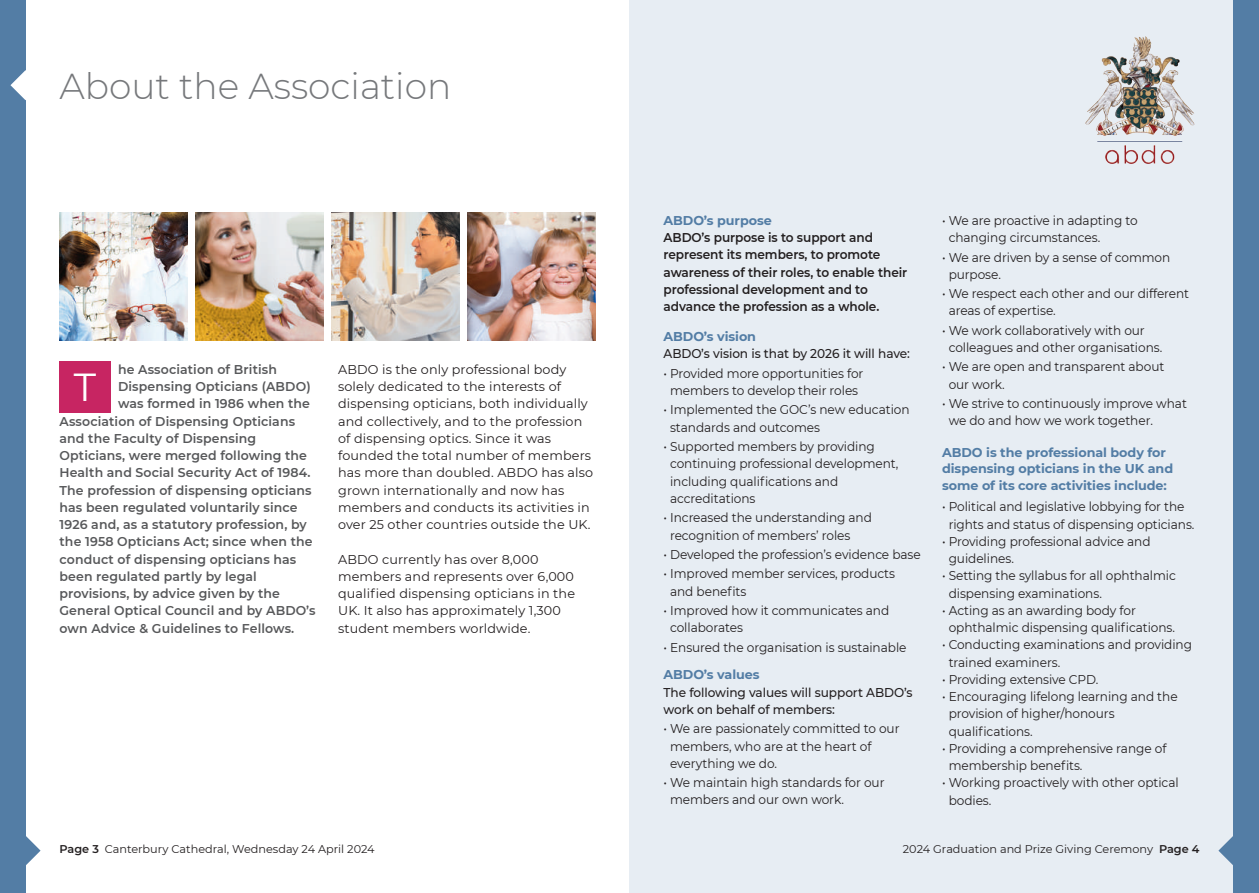
<style>
.page{position:relative;width:1259px;height:893px;background:#fff}
.page>*{position:absolute;margin:0;border:0;box-sizing:border-box;transform-origin:0 0}
.t1{font:39px "Montserrat";color:#fff}
.t2{font:300 36px "Montserrat";color:#76787b}
.t3{font:12.75px/17.2px "Montserrat";letter-spacing:-.005em;color:#231f20;scale:.95 1}
.t4{font:600 12.75px "Montserrat";letter-spacing:.01em;color:#57585a}
.t5{font:12.75px/17.2px "Montserrat";letter-spacing:-.005em;color:#231f20}
.t6{font:600 12.75px/17.2px "Montserrat";letter-spacing:-.005em;color:#231f20;scale:.95 1}
.t7{font:700 12.75px/16.5px "Montserrat";letter-spacing:-.005em;color:#537da5}
.t8{font:500 12.75px/17.2px "Montserrat";letter-spacing:-.005em;color:#231f20;scale:.95 1}
.t9{font:11.25px "Montserrat";color:#231f20}
.s1{font-weight:600}
</style>
<div class="page">
<div style="left:629px;top:0;width:630px;height:893px;background:#e7edf3"></div>
<div style="left:1233px;top:0;width:26px;height:893px;background:#537da5"></div>
<svg style="left:1218px;top:836px;width:15px;height:29px"></svg>
<img style="left:1085px;top:36px;width:94px;height:89px">
<div style="left:0;top:0;width:26px;height:893px;background:#537da5"></div>
<svg style="left:26px;top:836px;width:15px;height:29px"></svg>
<div style="left:60px;top:361px;width:51px;height:51px;background:#c72562"></div>
<svg style="left:10px;top:70px;width:16px;height:30px"></svg>
<img style="left:468px;top:213px;width:127px;height:127px">
<img style="left:60px;top:213px;width:127px;height:127px">
<img style="left:332px;top:213px;width:127px;height:127px">
<img style="left:196px;top:213px;width:127px;height:127px">
<h2 class="t2" style="left:60px;top:64px;width:393px">About the Association</h2>
<p class="t4" style="left:118px;top:361px;width:160px">he Association of British</p>
<p class="t4" style="left:118px;top:379px;width:194px">Dispensing Opticians (ABDO)</p>
<p class="t4" style="left:118px;top:396px;width:193px">was formed in 1986 when the</p>
<p class="t4" style="left:60px;top:413px;width:237px">Association of Dispensing Opticians</p>
<p class="t4" style="left:60px;top:430px;width:198px">and the Faculty of Dispensing</p>
<p class="t4" style="left:60px;top:448px;width:249px">Opticians, were merged following the</p>
<p class="t4" style="left:60px;top:465px;width:252px">Health and Social Security Act of 1984.</p>
<p class="t4" style="left:60px;top:482px;width:253px">The profession of dispensing opticians</p>
<p class="t4" style="left:60px;top:499px;width:240px">has been regulated voluntarily since</p>
<p class="t4" style="left:60px;top:517px;width:249px">1926 and, as a statutory profession, by</p>
<p class="t4" style="left:60px;top:534px;width:255px">the 1958 Opticians Act; since when the</p>
<p class="t4" style="left:60px;top:551px;width:238px">conduct of dispensing opticians has</p>
<p class="t4" style="left:60px;top:568px;width:199px">been regulated partly by legal</p>
<p class="t4" style="left:60px;top:586px;width:222px">provisions, by advice given by the</p>
<p class="t4" style="left:60px;top:603px;width:258px">General Optical Council and by ABDO’s</p>
<p class="t4" style="left:60px;top:620px;width:236px">own Advice &amp; Guidelines to Fellows.</p>
<h1 class="t1" style="left:74px;top:364px;width:24px">T</h1>
<p class="t5" style="left:338px;top:361px;width:256px">ABDO is the only professional body solely dedicated to the interests of dispensing opticians, both individually and collectively, and to the profession of dispensing optics. Since it was founded the total number of members has more than doubled. ABDO has also grown internationally and now has members and conducts its activities in over 25 other countries outside the UK.</p>
<p class="t5" style="left:338px;top:550px;width:238px">ABDO currently has over 8,000 members and represents over 6,000 qualified dispensing opticians in the UK. It also has approximately 1,300 student members worldwide.</p>
<p class="t9" style="left:60px;top:842px;width:317px"><span class="s1">Page 3</span> Canterbury Cathedral, Wednesday 24 April 2024</p>
<p class="t7" style="left:663px;top:212px;width:110px">ABDO’s purpose</p>
<p class="t6" style="left:663px;top:229px;width:258px">ABDO’s purpose is to support and represent its members, to promote awareness of their roles, to enable their professional development and to advance the profession as a whole.</p>
<p class="t7" style="left:663px;top:328px;width:94px">ABDO’s vision</p>
<p class="t8" style="left:663px;top:345px;width:261px">ABDO’s vision is that by 2026 it will have:</p>
<p class="t3" style="left:663px;top:365px;width:212px;text-align:center">• Provided more opportunities for members to develop their roles</p>
<p class="t3" style="left:670px;top:401px;width:254px;text-indent:-7px">• Implemented the GOC’s new education standards and outcomes</p>
<p class="t3" style="left:670px;top:438px;width:242px;text-indent:-7px">• Supported members by providing continuing professional development, including qualifications and accreditations</p>
<p class="t3" style="left:670px;top:509px;width:214px;text-indent:-7px">• Increased the understanding and recognition of members’ roles</p>
<p class="t3" style="left:663px;top:546px;width:272px">• Developed the profession’s evidence base</p>
<p class="t3" style="left:670px;top:565px;width:238px;text-indent:-7px">• Improved member services, products and benefits</p>
<p class="t3" style="left:670px;top:602px;width:232px;text-indent:-7px">• Improved how it communicates and collaborates</p>
<p class="t3" style="left:663px;top:638px;width:257px">• Ensured the organisation is sustainable</p>
<p class="t7" style="left:663px;top:667px;width:98px">ABDO’s values</p>
<p class="t8" style="left:663px;top:683px;width:264px">The following values will support ABDO’s work on behalf of members:</p>
<p class="t3" style="left:670px;top:720px;width:243px;text-indent:-7px">• We are passionately committed to our members, who are at the heart of everything we do.</p>
<p class="t3" style="left:670px;top:774px;width:227px;text-indent:-7px">• We maintain high standards for our members and our own work.</p>
<p class="t3" style="left:948px;top:212px;width:200px;text-indent:-7px">• We are proactive in adapting to changing circumstances.</p>
<p class="t3" style="left:948px;top:248px;width:235px;text-indent:-7px">• We are driven by a sense of common purpose.</p>
<p class="t3" style="left:948px;top:285px;width:255px;text-indent:-7px">• We respect each other and our different areas of expertise.</p>
<p class="t3" style="left:948px;top:322px;width:226px;text-indent:-7px">• We work collaboratively with our colleagues and other organisations.</p>
<p class="t3" style="left:948px;top:358px;width:228px;text-indent:-7px">• We are open and transparent about our work.</p>
<p class="t3" style="left:948px;top:395px;width:252px;text-indent:-7px">• We strive to continuously improve what we do and how we work together.</p>
<p class="t7" style="left:942px;top:444px;width:232px">ABDO is the professional body for dispensing opticians in the UK and some of its core activities include:</p>
<p class="t3" style="left:948px;top:498px;width:260px;text-indent:-7px">• Political and legislative lobbying for the rights and status of dispensing opticians.</p>
<p class="t3" style="left:948px;top:533px;width:214px;text-indent:-7px">• Providing professional advice and guidelines.</p>
<p class="t3" style="left:948px;top:567px;width:241px;text-indent:-7px">• Setting the syllabus for all ophthalmic dispensing examinations.</p>
<p class="t3" style="left:948px;top:602px;width:240px;text-indent:-7px">• Acting as an awarding body for ophthalmic dispensing qualifications.</p>
<p class="t3" style="left:948px;top:636px;width:258px;text-indent:-7px">• Conducting examinations and providing trained examiners.</p>
<p class="t3" style="left:942px;top:671px;width:166px">• Providing extensive CPD.</p>
<p class="t3" style="left:948px;top:688px;width:242px;text-indent:-7px">• Encouraging lifelong learning and the provision of higher/honours qualifications.</p>
<p class="t3" style="left:948px;top:740px;width:231px;text-indent:-7px">• Providing a comprehensive range of membership benefits.</p>
<p class="t3" style="left:948px;top:774px;width:244px;text-indent:-7px">• Working proactively with other optical bodies.</p>
<p class="t9" style="left:903px;top:842px;width:298px">2024 Graduation and Prize Giving Ceremony <span class="s1">Page 4</span></p>
</div>
